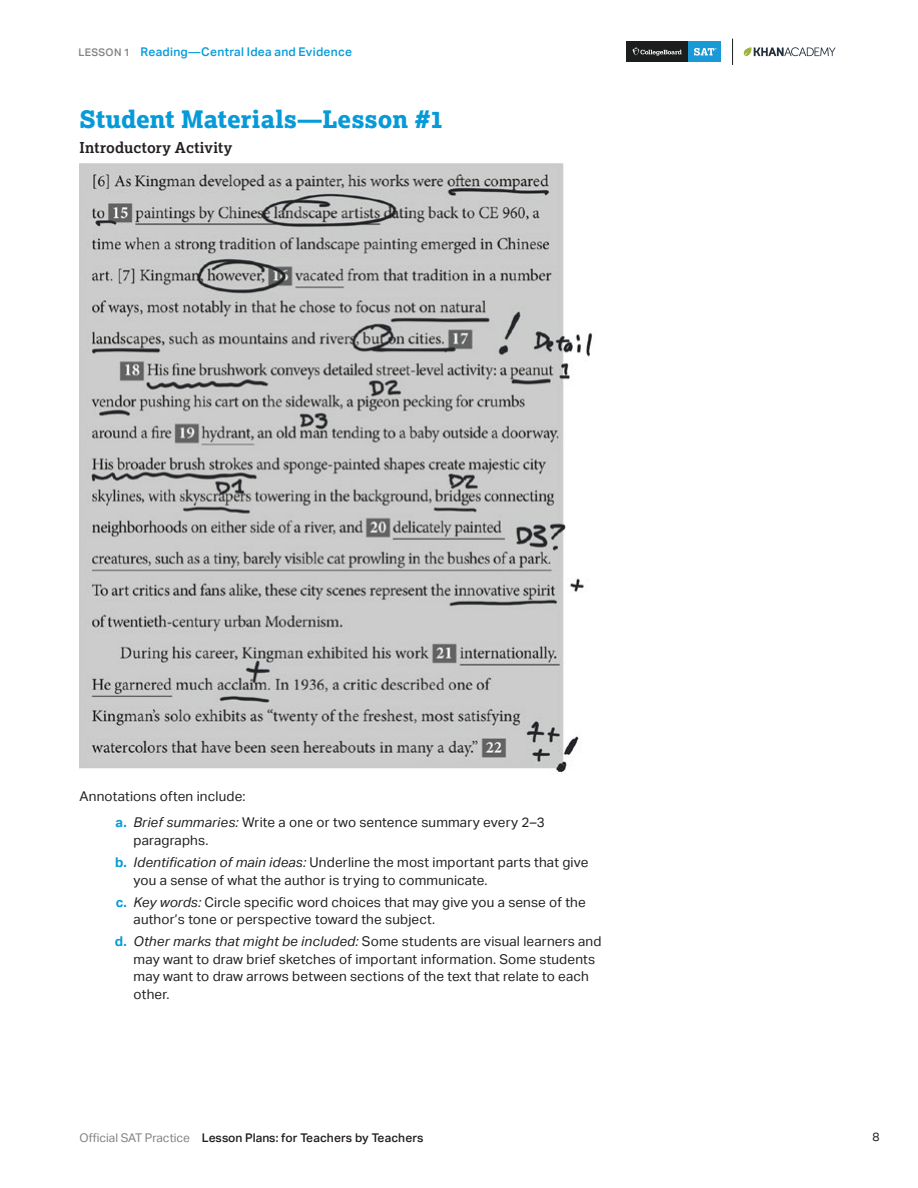
<style>
.page{position:relative;width:918px;height:1188px;background:#fff}
.page>*{position:absolute;margin:0;border:0;box-sizing:border-box;transform-origin:0 0}
.t1{font:800 24px "Lexia";letter-spacing:.005em;color:#069ad9}
.t2{font:700 15px "Lexia";letter-spacing:.01em;color:#231f20}
.t3{font:13.5px/17.5px "Aktiv Grotesk";letter-spacing:.015em;color:#231f20}
.t4{font:500 12px "Aktiv Grotesk";color:#231f20}
.t5{font:500 12px "Aktiv Grotesk";letter-spacing:.025em;color:#069ad9}
.t6{font:12px "Aktiv Grotesk";color:#231f20}
.s1{font-size:10.5px;color:#808285}
.s2{font-weight:700;color:#069ad9}
.s3{font-style:italic}
.s4{font-weight:400;color:#808285}
</style>
<div class="page">
<svg style="left:743px;top:47px;width:93px;height:10px"></svg>
<svg style="left:732px;top:39px;width:1px;height:26px"></svg>
<div style="left:626px;top:42px;width:62px;height:20px;background:#1c1d1d"></div>
<svg style="left:633px;top:47px;width:49px;height:9px"></svg>
<div style="left:688px;top:42px;width:32px;height:20px;background:#199ad7"></div>
<svg style="left:694px;top:48px;width:22px;height:8px"></svg>
<img style="left:80px;top:163px;width:513px;height:610px">
<p class="t5" style="left:79px;top:45px;width:275px"><span class="s1">LESSON 1</span> Reading—Central Idea and Evidence</p>
<h2 class="t1" style="left:80px;top:104px;width:366px">Student Materials—Lesson #1</h2>
<h3 class="t2" style="left:80px;top:138px;width:154px">Introductory Activity</h3>
<p class="t3" style="left:80px;top:787px;width:167px">Annotations often include:</p>
<p class="t3" style="left:134px;top:814px;width:413px;text-indent:-18px"><span class="s2">a.</span> <span class="s3">Brief summaries:</span> Write a one or two sentence summary every 2–3 paragraphs.</p>
<p class="t3" style="left:134px;top:854px;width:456px;text-indent:-19px"><span class="s2">b.</span> <span class="s3">Identification of main ideas:</span> Underline the most important parts that give you a sense of what the author is trying to communicate.</p>
<p class="t3" style="left:134px;top:893px;width:454px;text-indent:-18px"><span class="s2">c.</span> <span class="s3">Key words:</span> Circle specific word choices that may give you a sense of the author’s tone or perspective toward the subject.</p>
<p class="t3" style="left:134px;top:933px;width:469px;text-indent:-19px"><span class="s2">d.</span> <span class="s3">Other marks that might be included:</span> Some students are visual learners and may want to draw brief sketches of important information. Some students may want to draw arrows between sections of the text that relate to each other.</p>
<p class="t4" style="left:80px;top:1130px;width:345px"><span class="s4">Official SAT Practice</span> Lesson Plans: for Teachers by Teachers</p>
<p class="t6" style="left:873px;top:1130px;width:9px">8</p>
</div>
